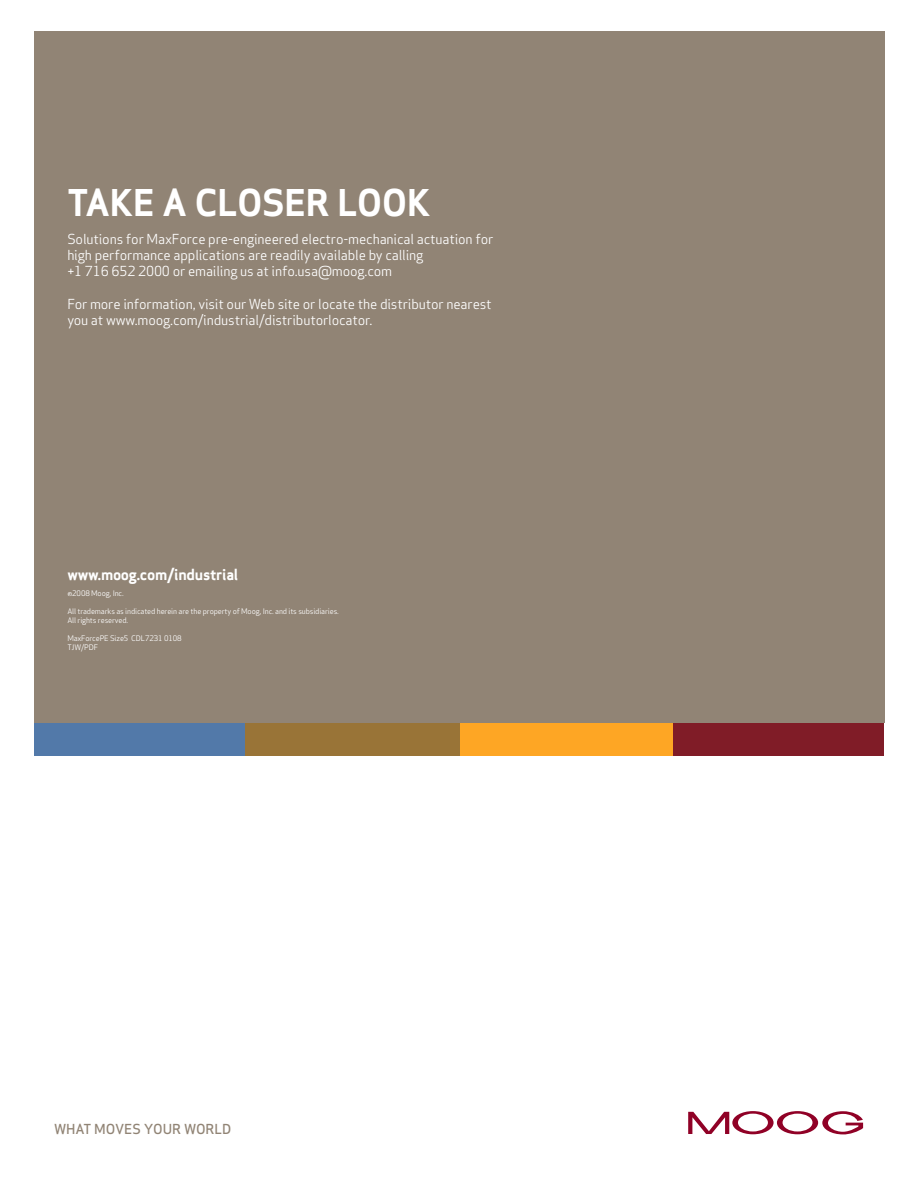
<style>
.page{position:relative;width:918px;height:1188px;background:#fff}
.page>*{position:absolute;margin:0;border:0;box-sizing:border-box;transform-origin:0 0}
.t1{font:36px "Apex Sans Bold C";color:#fff}
.t2{font:15px "Apex Sans Bold T";letter-spacing:-.02em;color:#fff}
.t3{font:13.5px/16.2px "Apex Sans Book T";letter-spacing:-.01em;color:#fff}
.t4{font:13.5px "Apex Sans Medium C";color:#918475}
.t5{font:7.5px/9px "Apex Sans Book T";letter-spacing:-.02em;color:#fff}
</style>
<div class="page">
<div style="left:459px;top:722px;width:214px;height:34px;background:#fea624"></div>
<div style="left:674px;top:722px;width:210px;height:34px;background:#801c27"></div>
<div style="left:34px;top:722px;width:211px;height:34px;background:#5279a9"></div>
<div style="left:245px;top:723px;width:214px;height:33px;background:#997437"></div>
<div style="left:34px;top:31px;width:850px;height:691px;background:#918475"></div>
<svg style="left:688px;top:1111px;width:175px;height:24px"></svg>
<h1 class="t1" style="left:67px;top:179px;width:365px">TAKE A CLOSER LOOK</h1>
<p class="t3" style="left:67px;top:231px;width:428px">Solutions for MaxForce pre-engineered electro-mechanical actuation for high performance applications are readily available by calling<br>+1 716 652 2000 or emailing us at info.usa@moog.com</p>
<p class="t3" style="left:67px;top:296px;width:426px">For more information, visit our Web site or locate the distributor nearest you at www.moog.com/industrial/distributorlocator.</p>
<p class="t2" style="left:67px;top:564px;width:173px">www.moog.com/industrial</p>
<p class="t5" style="left:67px;top:589px;width:58px">©2008 Moog, Inc.</p>
<p class="t5" style="left:67px;top:607px;width:273px">All trademarks as indicated herein are the property of Moog, Inc. and its subsidiaries.<br>All rights reserved.</p>
<p class="t5" style="left:67px;top:634px;width:116px">MaxForcePE Size5 CDL7231 0108<br>TJW/PDF</p>
<p class="t4" style="left:54px;top:1120px;width:179px">WHAT MOVES YOUR WORLD</p>
</div>
